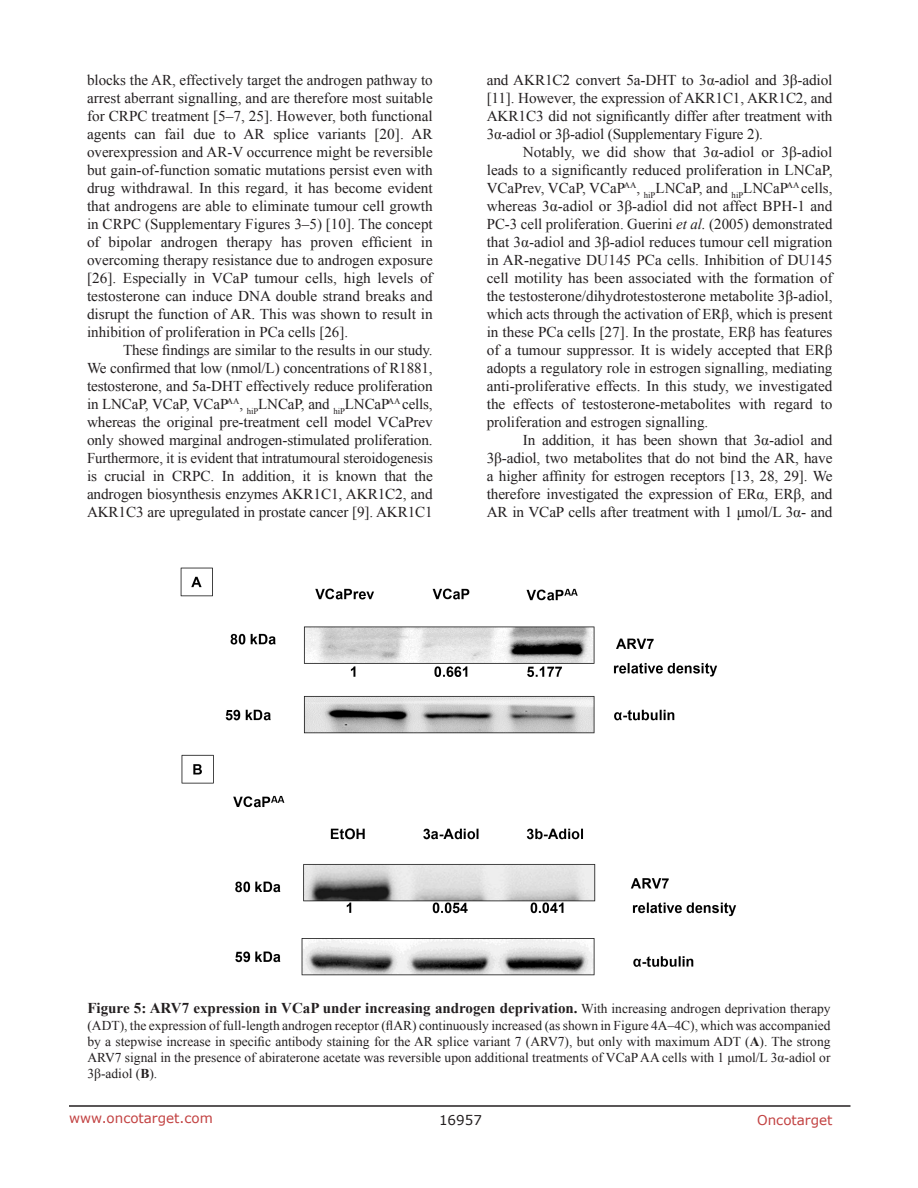
<style>
.page{position:relative;width:918px;height:1188px;background:#fff}
.page>*{position:absolute;margin:0;border:0;box-sizing:border-box;transform-origin:0 0}
.BodyText{font:15px/18px "Times New Roman";letter-spacing:-.01em;color:#231f20;text-align:justify}
.Figuretrx{font:700 15px "Times New Roman";color:#231f20}
.Figuretrx-2{font:13.5px/16.2px "Times New Roman";color:#231f20;text-align:justify}
.t1{font:13.5px "Verdana";color:#c24141}
.t2{font:13.5px "Verdana";color:#231f20}
.s1{font-style:italic}
.s2{font-weight:400;font-size:13.5px}
.s3{font-weight:700}
</style>
<div class="page">
<hr style="left:69px;top:1105px;width:781px;height:2px;background:#231f20">
<img style="left:180px;top:567px;width:557px;height:409px">
<p class="BodyText" style="left:87px;top:71px;width:347px">blocks the AR, effectively target the androgen pathway to arrest aberrant signalling, and are therefore most suitable for CRPC treatment [5–7, 25]. However, both functional agents can fail due to AR splice variants [20]. AR overexpression and AR-V occurrence might be reversible but gain-of-function somatic mutations persist even with drug withdrawal. In this regard, it has become evident that androgens are able to eliminate tumour cell growth in CRPC (Supplementary Figures 3–5) [10]. The concept of bipolar androgen therapy has proven efficient in overcoming therapy resistance due to androgen exposure [26]. Especially in VCaP tumour cells, high levels of testosterone can induce DNA double strand breaks and disrupt the function of AR. This was shown to result in inhibition of proliferation in PCa cells [26].</p>
<p class="BodyText" style="left:87px;top:341px;width:347px;text-indent:36px">These findings are similar to the results in our study.<br>We confirmed that low (nmol/L) concentrations of R1881, testosterone, and 5a-DHT effectively reduce proliferation in LNCaP, VCaP, VCaP<sup>AA</sup>, <sub>hiP</sub>LNCaP, and <sub>hiP</sub>LNCaP<sup>AA</sup> cells, whereas the original pre-treatment cell model VCaPrev only showed marginal androgen-stimulated proliferation.<br>Furthermore, it is evident that intratumoural steroidogenesis is crucial in CRPC. In addition, it is known that the androgen biosynthesis enzymes AKR1C1, AKR1C2, and AKR1C3 are upregulated in prostate cancer [9]. AKR1C1</p>
<p class="BodyText" style="left:487px;top:71px;width:347px">and AKR1C2 convert 5a-DHT to 3α-adiol and 3β-adiol [11]. However, the expression of AKR1C1, AKR1C2, and AKR1C3 did not significantly differ after treatment with 3α-adiol or 3β-adiol (Supplementary Figure 2).</p>
<p class="BodyText" style="left:487px;top:143px;width:347px;text-indent:36px">Notably, we did show that 3α-adiol or 3β-adiol leads to a significantly reduced proliferation in LNCaP, VCaPrev, VCaP, VCaP<sup>AA</sup>, <sub>hiP</sub>LNCaP, and <sub>hiP</sub>LNCaP<sup>AA</sup> cells, whereas 3α-adiol or 3β-adiol did not affect BPH-1 and PC-3 cell proliferation. Guerini <span class="s1">et al.</span> (2005) demonstrated that 3α-adiol and 3β-adiol reduces tumour cell migration in AR-negative DU145 PCa cells. Inhibition of DU145 cell motility has been associated with the formation of the testosterone/dihydrotestosterone metabolite 3β-adiol, which acts through the activation of ERβ, which is present in these PCa cells [27]. In the prostate, ERβ has features of a tumour suppressor. It is widely accepted that ERβ adopts a regulatory role in estrogen signalling, mediating anti-proliferative effects. In this study, we investigated the effects of testosterone-metabolites with regard to proliferation and estrogen signalling.</p>
<p class="BodyText" style="left:487px;top:431px;width:347px;text-indent:36px">In addition, it has been shown that 3α-adiol and 3β-adiol, two metabolites that do not bind the AR, have a higher affinity for estrogen receptors [13, 28, 29]. We therefore investigated the expression of ERα, ERβ, and AR in VCaP cells after treatment with 1 μmol/L 3α- and</p>
<p class="Figuretrx" style="left:87px;top:998px;width:745px">Figure 5: ARV7 expression in VCaP under increasing androgen deprivation. <span class="s2">With increasing androgen deprivation therapy</span></p>
<p class="Figuretrx-2" style="left:87px;top:1017px;width:745px">(ADT), the expression of full-length androgen receptor (flAR) continuously increased (as shown in Figure 4A–4C), which was accompanied by a stepwise increase in specific antibody staining for the AR splice variant 7 (ARV7), but only with maximum ADT (<span class="s3">A</span>). The strong ARV7 signal in the presence of abiraterone acetate was reversible upon additional treatments of VCaP AA cells with 1 μmol/L 3α-adiol or 3β-adiol (<span class="s3">B</span>).</p>
<p class="t1" style="left:69px;top:1109px;width:145px">www.oncotarget.com</p>
<p class="t2" style="left:439px;top:1111px;width:44px">16957</p>
<p class="t1" style="left:757px;top:1111px;width:77px">Oncotarget</p>
</div>
